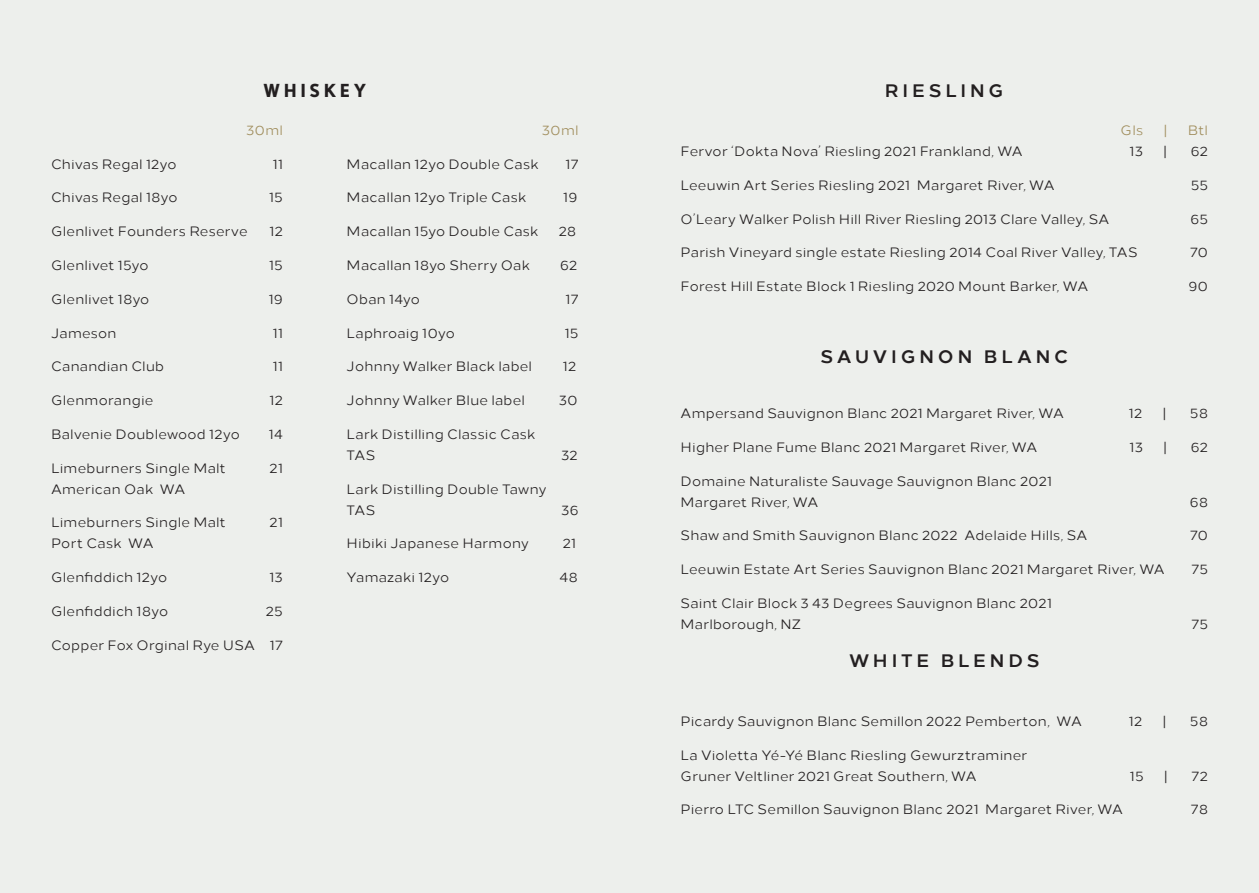
<style>
.page{position:relative;width:1259px;height:893px;background:#edefec}
.page>*{position:absolute;margin:0;border:0;box-sizing:border-box;transform-origin:0 0}
.Menu_Heading{font:700 18px "Loew";letter-spacing:.22em;color:#231f20}
.Food{font:700 18px "Loew";letter-spacing:.215em;color:#231f20}
.Menu_Heading-2{font:700 18px "Nobel";letter-spacing:.195em;color:#231f20}
.Food-2{font:13.5px/21px "Loew";letter-spacing:.02em;color:#231f20}
.Food-3{font:13.5px "Loew";letter-spacing:.025em;color:#a08d5c}
.Menu_Heading-3{font:13.5px "Loew";color:#a08d5c}
</style>
<div class="page">
<p class="Menu_Heading-2" style="left:263px;top:80px;width:104px">WHISKEY</p>
<p class="Menu_Heading-3" style="left:246px;top:120px;width:38px">30ml</p>
<p class="Food-3" style="left:542px;top:120px;width:38px">30ml</p>
<p class="Food-2" style="left:51px;top:152px;width:127px">Chivas Regal 12yo</p>
<p class="Food-2" style="left:273px;top:152px;width:12px">11</p>
<p class="Food-2" style="left:51px;top:186px;width:128px">Chivas Regal 18yo</p>
<p class="Food-2" style="left:269px;top:186px;width:15px">15</p>
<p class="Food-2" style="left:51px;top:220px;width:198px">Glenlivet Founders Reserve</p>
<p class="Food-2" style="left:269px;top:220px;width:15px">12</p>
<p class="Food-2" style="left:51px;top:253px;width:99px">Glenlivet 15yo</p>
<p class="Food-2" style="left:269px;top:253px;width:15px">15</p>
<p class="Food-2" style="left:51px;top:287px;width:100px">Glenlivet 18yo</p>
<p class="Food-2" style="left:269px;top:287px;width:16px">19</p>
<p class="Food-2" style="left:51px;top:321px;width:67px">Jameson</p>
<p class="Food-2" style="left:273px;top:321px;width:12px">11</p>
<p class="Food-2" style="left:51px;top:355px;width:114px">Canandian Club</p>
<p class="Food-2" style="left:273px;top:355px;width:12px">11</p>
<p class="Food-2" style="left:51px;top:389px;width:104px">Glenmorangie</p>
<p class="Food-2" style="left:269px;top:389px;width:15px">12</p>
<p class="Food-2" style="left:51px;top:422px;width:190px">Balvenie Doublewood 12yo</p>
<p class="Food-2" style="left:269px;top:422px;width:16px">14</p>
<p class="Food-2" style="left:51px;top:456px;width:176px">Limeburners Single Malt</p>
<p class="Food-2" style="left:269px;top:456px;width:15px">21</p>
<p class="Food-2" style="left:51px;top:477px;width:136px">American Oak WA</p>
<p class="Food-2" style="left:51px;top:511px;width:176px">Limeburners Single Malt</p>
<p class="Food-2" style="left:269px;top:511px;width:15px">21</p>
<p class="Food-2" style="left:51px;top:532px;width:104px">Port Cask WA</p>
<p class="Food-2" style="left:51px;top:566px;width:118px">Glenfiddich 12yo</p>
<p class="Food-2" style="left:269px;top:566px;width:15px">13</p>
<p class="Food-2" style="left:51px;top:599px;width:119px">Glenfiddich 18yo</p>
<p class="Food-2" style="left:266px;top:599px;width:18px">25</p>
<p class="Food-2" style="left:51px;top:633px;width:233px">Copper Fox Orginal Rye USA 17</p>
<p class="Food-2" style="left:347px;top:152px;width:193px">Macallan 12yo Double Cask</p>
<p class="Food-2" style="left:565px;top:152px;width:14px">17</p>
<p class="Food-2" style="left:347px;top:186px;width:181px">Macallan 12yo Triple Cask</p>
<p class="Food-2" style="left:563px;top:186px;width:16px">19</p>
<p class="Food-2" style="left:347px;top:220px;width:193px">Macallan 15yo Double Cask</p>
<p class="Food-2" style="left:558px;top:220px;width:19px">28</p>
<p class="Food-2" style="left:347px;top:253px;width:185px">Macallan 18yo Sherry Oak</p>
<p class="Food-2" style="left:560px;top:253px;width:18px">62</p>
<p class="Food-2" style="left:347px;top:287px;width:75px">Oban 14yo</p>
<p class="Food-2" style="left:565px;top:287px;width:14px">17</p>
<p class="Food-2" style="left:347px;top:321px;width:110px">Laphroaig 10yo</p>
<p class="Food-2" style="left:565px;top:321px;width:15px">15</p>
<p class="Food-2" style="left:347px;top:355px;width:187px">Johnny Walker Black label</p>
<p class="Food-2" style="left:563px;top:355px;width:15px">12</p>
<p class="Food-2" style="left:347px;top:389px;width:180px">Johnny Walker Blue label</p>
<p class="Food-2" style="left:559px;top:389px;width:20px">30</p>
<p class="Food-2" style="left:347px;top:422px;width:190px">Lark Distilling Classic Cask<br>TAS</p>
<p class="Food-2" style="left:561px;top:443px;width:18px">32</p>
<p class="Food-2" style="left:347px;top:477px;width:201px">Lark Distilling Double Tawny<br>TAS</p>
<p class="Food-2" style="left:561px;top:498px;width:19px">36</p>
<p class="Food-2" style="left:347px;top:532px;width:183px">Hibiki Japanese Harmony</p>
<p class="Food-2" style="left:563px;top:532px;width:15px">21</p>
<p class="Food-2" style="left:347px;top:566px;width:104px">Yamazaki 12yo</p>
<p class="Food-2" style="left:559px;top:566px;width:20px">48</p>
<p class="Menu_Heading" style="left:885px;top:76px;width:120px">RIESLING</p>
<p class="Food-3" style="left:1120px;top:120px;width:24px">Gls</p>
<p class="Food-3" style="left:1163px;top:120px;width:6px">|</p>
<p class="Food-3" style="left:1187px;top:120px;width:22px">Btl</p>
<p class="Food-2" style="left:680px;top:139px;width:344px">Fervor ‘Dokta Nova’ Riesling 2021 Frankland, WA</p>
<p class="Food-2" style="left:1129px;top:139px;width:15px">13</p>
<p class="Food-2" style="left:1163px;top:139px;width:6px">|</p>
<p class="Food-2" style="left:1191px;top:139px;width:18px">62</p>
<p class="Food-2" style="left:680px;top:173px;width:375px">Leeuwin Art Series Riesling 2021 Margaret River, WA</p>
<p class="Food-2" style="left:1191px;top:173px;width:18px">55</p>
<p class="Food-2" style="left:680px;top:207px;width:430px">O’Leary Walker Polish Hill River Riesling 2013 Clare Valley, SA</p>
<p class="Food-2" style="left:1190px;top:207px;width:19px">65</p>
<p class="Food-2" style="left:680px;top:241px;width:458px">Parish Vineyard single estate Riesling 2014 Coal River Valley, TAS</p>
<p class="Food-2" style="left:1190px;top:241px;width:19px">70</p>
<p class="Food-2" style="left:680px;top:274px;width:409px">Forest Hill Estate Block 1 Riesling 2020 Mount Barker, WA</p>
<p class="Food-2" style="left:1188px;top:274px;width:21px">90</p>
<p class="Food" style="left:820px;top:342px;width:249px">SAUVIGNON BLANC</p>
<p class="Food-2" style="left:680px;top:402px;width:385px">Ampersand Sauvignon Blanc 2021 Margaret River, WA</p>
<p class="Food-2" style="left:1129px;top:402px;width:15px">12</p>
<p class="Food-2" style="left:1162px;top:402px;width:6px">|</p>
<p class="Food-2" style="left:1190px;top:402px;width:19px">58</p>
<p class="Food-2" style="left:680px;top:435px;width:358px">Higher Plane Fume Blanc 2021 Margaret River, WA</p>
<p class="Food-2" style="left:1129px;top:435px;width:15px">13</p>
<p class="Food-2" style="left:1163px;top:435px;width:6px">|</p>
<p class="Food-2" style="left:1191px;top:435px;width:18px">62</p>
<p class="Food-2" style="left:680px;top:469px;width:373px">Domaine Naturaliste Sauvage Sauvignon Blanc 2021<br>Margaret River, WA</p>
<p class="Food-2" style="left:1189px;top:490px;width:20px">68</p>
<p class="Food-2" style="left:680px;top:524px;width:408px">Shaw and Smith Sauvignon Blanc 2022 Adelaide Hills, SA</p>
<p class="Food-2" style="left:1190px;top:524px;width:19px">70</p>
<p class="Food-2" style="left:680px;top:558px;width:486px">Leeuwin Estate Art Series Sauvignon Blanc 2021 Margaret River, WA</p>
<p class="Food-2" style="left:1191px;top:558px;width:18px">75</p>
<p class="Food-2" style="left:680px;top:591px;width:373px">Saint Clair Block 3 43 Degrees Sauvignon Blanc 2021<br>Marlborough, NZ</p>
<p class="Food-2" style="left:1191px;top:612px;width:18px">75</p>
<p class="Menu_Heading" style="left:849px;top:646px;width:192px">WHITE BLENDS</p>
<p class="Food-2" style="left:680px;top:709px;width:403px">Picardy Sauvignon Blanc Semillon 2022 Pemberton, WA</p>
<p class="Food-2" style="left:1129px;top:709px;width:15px">12</p>
<p class="Food-2" style="left:1162px;top:709px;width:6px">|</p>
<p class="Food-2" style="left:1190px;top:709px;width:19px">58</p>
<p class="Food-2" style="left:680px;top:743px;width:348px">La Violetta Yé-Yé Blanc Riesling Gewurztraminer<br>Gruner Veltliner 2021 Great Southern, WA</p>
<p class="Food-2" style="left:1130px;top:764px;width:15px">15</p>
<p class="Food-2" style="left:1164px;top:764px;width:6px">|</p>
<p class="Food-2" style="left:1191px;top:764px;width:18px">72</p>
<p class="Food-2" style="left:680px;top:798px;width:444px">Pierro LTC Semillon Sauvignon Blanc 2021 Margaret River, WA</p>
<p class="Food-2" style="left:1191px;top:798px;width:18px">78</p>
</div>
